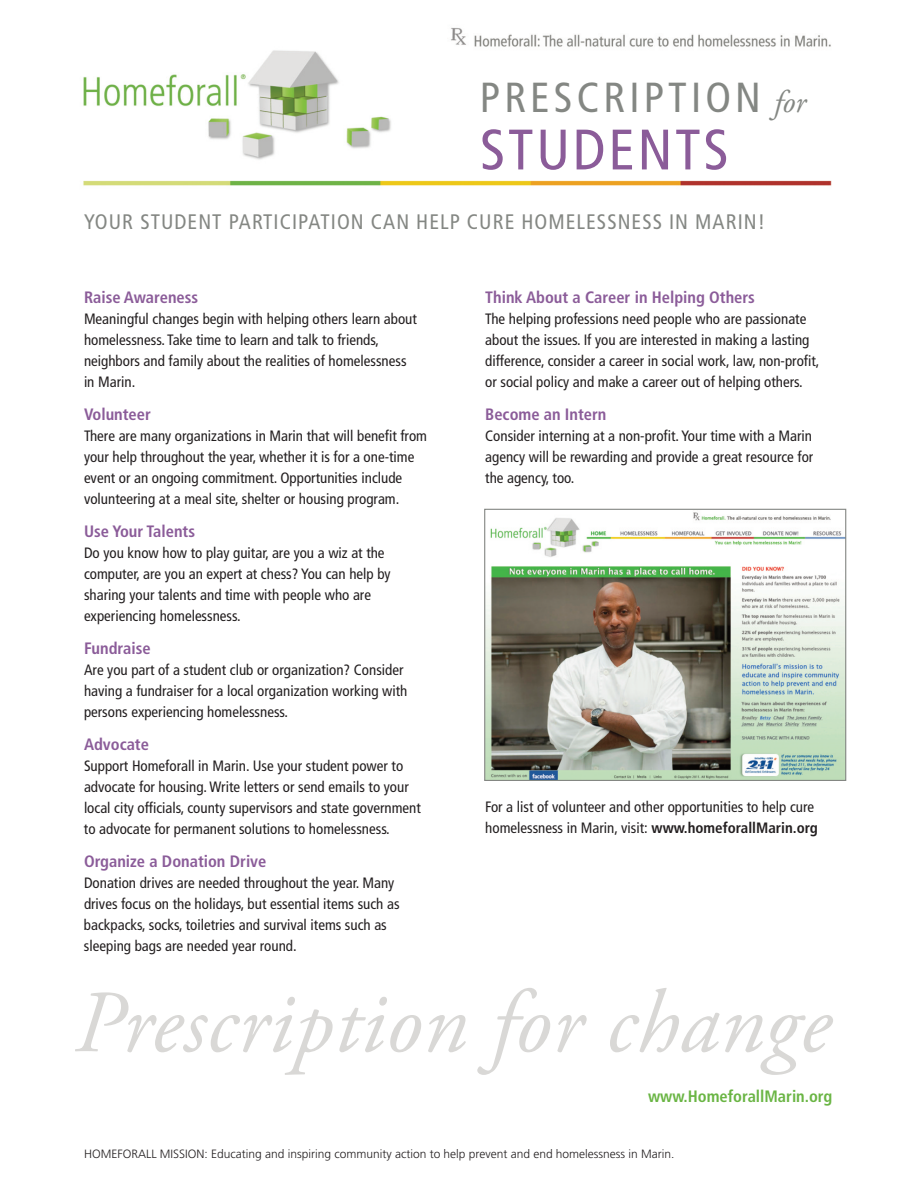
<style>
.page{position:relative;width:918px;height:1188px;background:#fff}
.page>*{position:absolute;margin:0;border:0;box-sizing:border-box;transform-origin:0 0}
.t1{font:italic 88.5px "Adobe Garamond Pro";letter-spacing:.01em;color:#d9d8d6}
.t2{font:condensed 57px "Frutiger";letter-spacing:.05em;color:#8b5c99}
.t3{font:condensed 42px "Frutiger";letter-spacing:.1em;color:#848783}
.t4{font:condensed 21px "Frutiger";letter-spacing:.05em;color:#848783}
.t5{font:700 condensed 16.5px "Frutiger";color:#8b5c99}
.t6{font:700 condensed 16.5px "Frutiger";color:#6ab544}
.t7{font:condensed 15px/21px "Frutiger";color:#231f20}
.t8{font:300 12px "Frutiger";color:#231f20}
.s1{font-family:"Adobe Garamond Pro";font-style:italic;font-stretch:normal;font-size:31.5px}
.s2{font-weight:700}
</style>
<div class="page">
<img style="left:83px;top:27px;width:749px;height:159px">
<img style="left:486px;top:512px;width:358px;height:267px">
<div style="left:484px;top:509px;width:362px;height:272px;border:1px solid #848783"></div>
<h3 class="t3" style="left:480px;top:81px;width:328px">PRESCRIPTION <span class="s1">for</span></h3>
<h2 class="t2" style="left:480px;top:127px;width:250px">STUDENTS</h2>
<h3 class="t4" style="left:84px;top:213px;width:683px">YOUR STUDENT PARTICIPATION CAN HELP CURE HOMELESSNESS IN MARIN!</h3>
<p class="t5" style="left:84px;top:290px;width:116px">Raise Awareness</p>
<p class="t7" style="left:84px;top:309px;width:334px">Meaningful changes begin with helping others learn about homelessness. Take time to learn and talk to friends, neighbors and family about the realities of homelessness in Marin.</p>
<p class="t5" style="left:84px;top:407px;width:68px">Volunteer</p>
<p class="t7" style="left:84px;top:426px;width:345px">There are many organizations in Marin that will benefit from your help throughout the year, whether it is for a one-time event or an ongoing commitment. Opportunities include volunteering at a meal site, shelter or housing program.</p>
<p class="t5" style="left:84px;top:524px;width:113px">Use Your Talents</p>
<p class="t7" style="left:84px;top:543px;width:308px">Do you know how to play guitar, are you a wiz at the computer, are you an expert at chess? You can help by sharing your talents and time with people who are experiencing homelessness.</p>
<p class="t5" style="left:84px;top:641px;width:68px">Fundraise</p>
<p class="t7" style="left:84px;top:660px;width:325px">Are you part of a student club or organization? Consider having a fundraiser for a local organization working with persons experiencing homelessness.</p>
<p class="t5" style="left:84px;top:737px;width:67px">Advocate</p>
<p class="t7" style="left:84px;top:756px;width:338px">Support Homeforall in Marin. Use your student power to advocate for housing.Write letters or send emails to your local city officials, county supervisors and state government to advocate for permanent solutions to homelessness.</p>
<p class="t5" style="left:84px;top:854px;width:184px">Organize a Donation Drive</p>
<p class="t7" style="left:84px;top:873px;width:317px">Donation drives are needed throughout the year. Many drives focus on the holidays, but essential items such as backpacks, socks, toiletries and survival items such as sleeping bags are needed year round.</p>
<p class="t5" style="left:485px;top:290px;width:271px">Think About a Career in Helping Others</p>
<p class="t7" style="left:485px;top:309px;width:336px">The helping professions need people who are passionate about the issues. If you are interested in making a lasting difference, consider a career in social work, law, non-profit, or social policy and make a career out of helping others.</p>
<p class="t5" style="left:485px;top:407px;width:123px">Become an Intern</p>
<p class="t7" style="left:485px;top:426px;width:330px;text-align:justify">Consider interning at a non-profit. Your time with a Marin agency will be rewarding and provide a great resource for the agency, too.</p>
<p class="t7" style="left:485px;top:798px;width:334px">For a list of volunteer and other opportunities to help cure homelessness in Marin, visit: <span class="s2">www.homeforallMarin.org</span></p>
<h1 class="t1" style="left:74px;top:988px;width:758px">Prescription for change</h1>
<p class="t6" style="left:648px;top:1090px;width:186px">www.HomeforallMarin.org</p>
<p class="t8" style="left:84px;top:1149px;width:592px">HOMEFORALL MISSION: Educating and inspiring community action to help prevent and end homelessness in Marin.</p>
</div>
